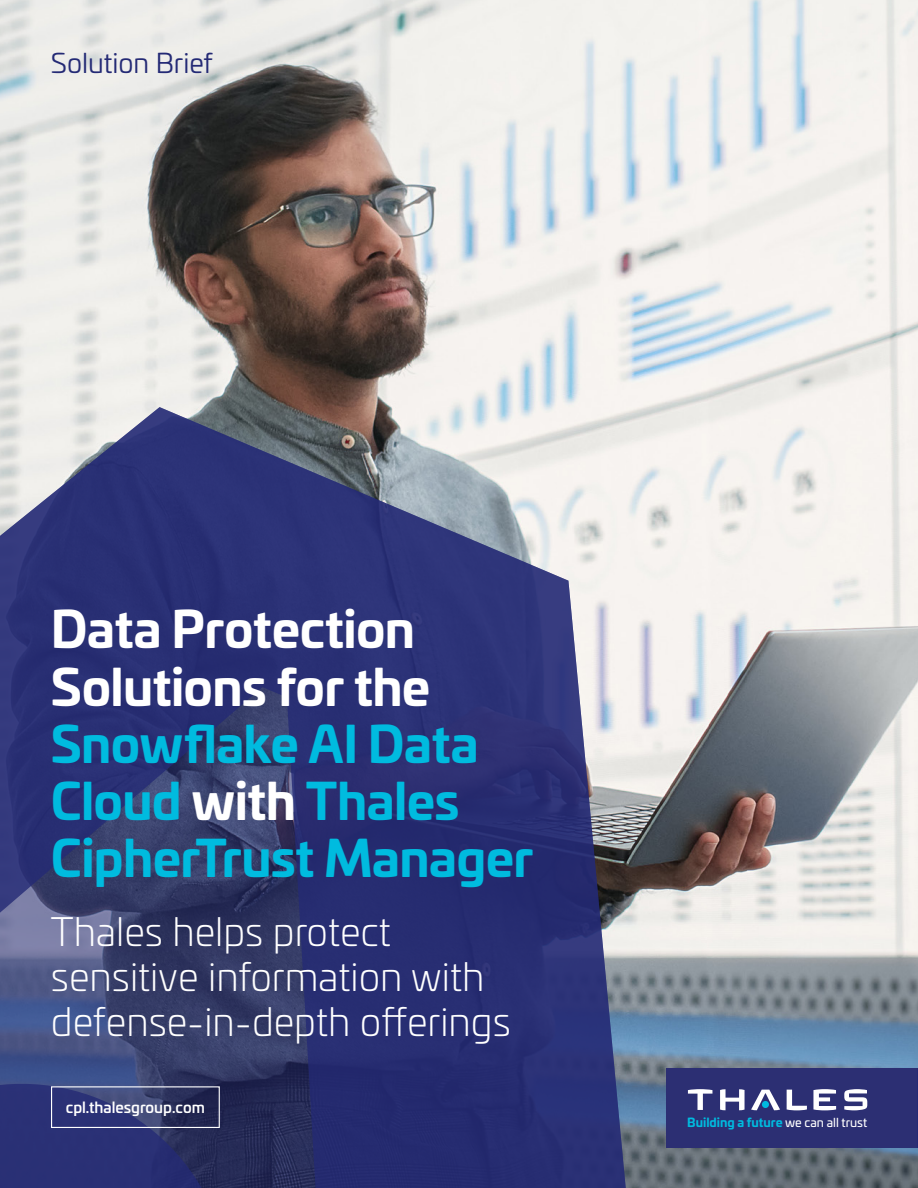
<style>
.page{position:relative;width:918px;height:1188px;background:#fff}
.page>*{position:absolute;margin:0;border:0;box-sizing:border-box;transform-origin:0 0}
.t1{font:700 49.5px/57px "Univia Pro";letter-spacing:-.015em;color:#00bbdf}
.t2{font:700 49.5px/57px "Univia Pro";letter-spacing:-.01em;color:#fff}
.t3{font:300 39px/44.8px "Univia Pro";color:#fff}
.t4{font:27px "Univia Pro";color:#242a75}
.t5{font:500 15px "Univia Pro";color:#fff}
.t6{font:700 12.15px "Univia Pro";color:#00bbdf}
.s1{color:#fff}
.s2{font-weight:400;color:#fff}
</style>
<div class="page">
<img style="left:0;top:0;width:918px;height:1188px">
<svg style="left:0;top:406px;width:694px;height:782px;background:#525787"></svg>
<svg style="left:0;top:1055px;width:259px;height:133px;background:#2d346d"></svg>
<div style="left:667px;top:1068px;width:250px;height:80px;background:#2c2f73"></div>
<svg style="left:844px;top:1089px;width:23px;height:21px"></svg>
<svg style="left:813px;top:1089px;width:23px;height:21px"></svg>
<svg style="left:787px;top:1090px;width:20px;height:20px"></svg>
<svg style="left:751px;top:1090px;width:29px;height:20px"></svg>
<div style="left:762px;top:1101px;width:7px;height:7px;background:#00bbdf;border-radius:50%"></div>
<svg style="left:720px;top:1089px;width:25px;height:21px"></svg>
<svg style="left:688px;top:1089px;width:24px;height:21px"></svg>
<div style="left:51px;top:1086px;width:169px;height:42px;border:1px solid #fff"></div>
<p class="t4" style="left:51px;top:43px;width:163px">Solution Brief</p>
<p class="t2" style="left:51px;top:598px;width:381px">Data Protection<br>Solutions for the</p>
<p class="t1" style="left:51px;top:712px;width:484px">Snowflake AI Data<br>Cloud <span class="s1">with</span> Thales<br>CipherTrust Manager</p>
<p class="t3" style="left:51px;top:908px;width:461px">Thales helps protect sensitive information with defense-in-depth offerings</p>
<p class="t5" style="left:66px;top:1096px;width:141px">cpl.thalesgroup.com</p>
<p class="t6" style="left:687px;top:1112px;width:181px">Building a future <span class="s2">we can all trust</span></p>
</div>
